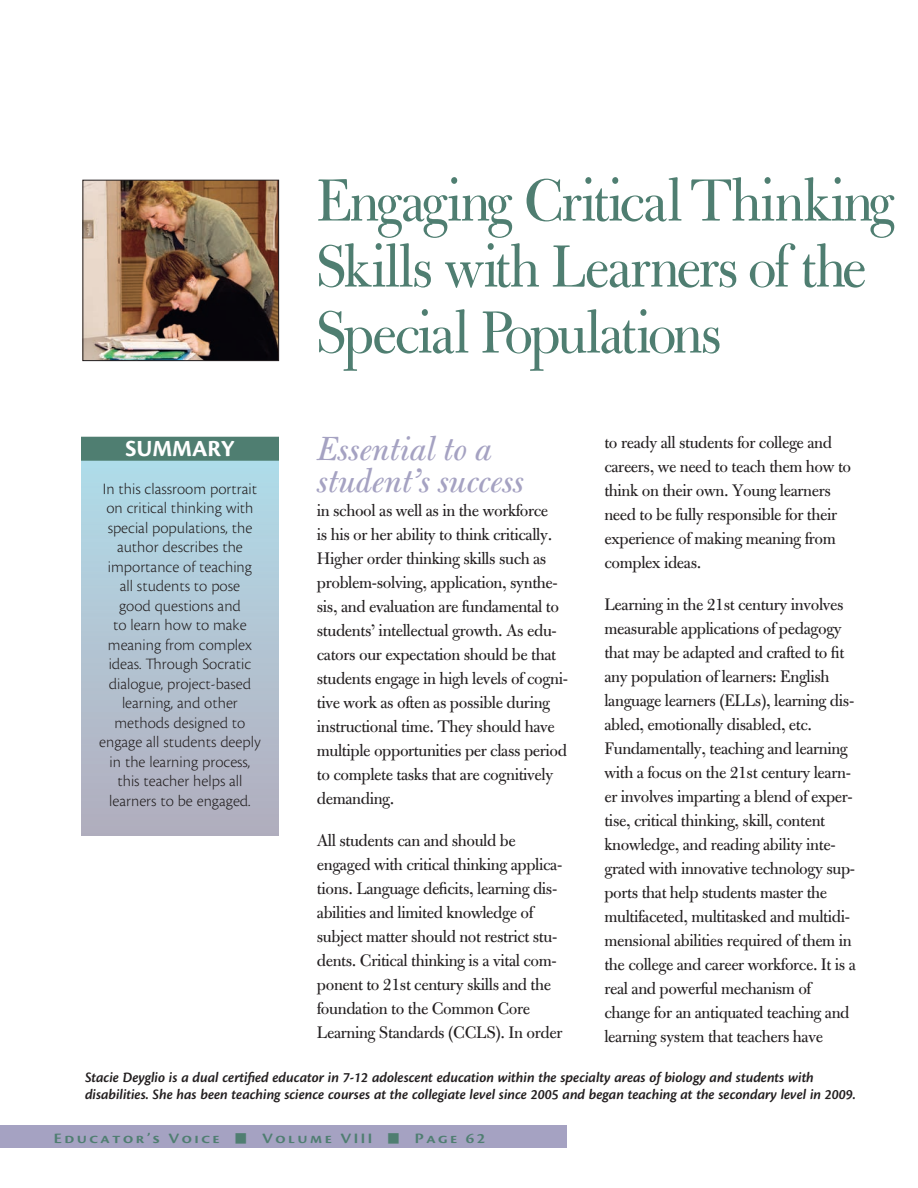
<style>
.page{position:relative;width:918px;height:1188px;background:#fff}
.page>*{position:absolute;margin:0;border:0;box-sizing:border-box;transform-origin:0 0}
.t1{font:66px/66px "Bulmer MT Std Display";letter-spacing:-.01em;color:#4f7e71}
.t2{font:italic 36px/31.5px "Bulmer MT Std";letter-spacing:-.01em;color:#a5a2c2}
.t3{font:700 24px "Cronos Pro";color:#fff}
.t4{font:18px/24px "Bulmer MT Std";letter-spacing:-.02em;color:#231f20}
.t5{font:300 16.5px/19.5px "Cronos Pro";color:#231f20;text-align:center}
.t6{font:italic 600 15px/17.2px "Cronos Pro";letter-spacing:-.005em;color:#231f20}
.t7{font:15px "Cronos Pro Semibold Disp";letter-spacing:.14em;color:#4f7e71;scale:1.2 1}
</style>
<div class="page">
<div style="left:0;top:1125px;width:566px;height:23px;background:#a5a2c2"></div>
<div style="left:81px;top:438px;width:198px;height:397px;background:linear-gradient(to bottom,#b0dfec,#b2adbd)"></div>
<div style="left:81px;top:437px;width:198px;height:24px;background:#4f7e71"></div>
<img style="left:84px;top:182px;width:193px;height:177px">
<div style="left:82px;top:180px;width:197px;height:181px;border:1px solid #231f20"></div>
<h1 class="t1" style="left:317px;top:170px;width:579px">Engaging Critical Thinking<br>Skills with Learners of the<br>Special Populations</h1>
<p class="t4" style="left:604px;top:431px;width:248px">to ready all students for college and careers, we need to teach them how to think on their own. Young learners need to be fully responsible for their experience of making meaning from complex ideas.</p>
<p class="t4" style="left:604px;top:593px;width:253px">Learning in the 21st century involves measurable applications of pedagogy that may be adapted and crafted to fit any population of learners: English language learners (ELLs), learning dis&shy;abled, emotionally disabled, etc.<br>Fundamentally, teaching and learning with a focus on the 21st century learn&shy;er involves imparting a blend of exper&shy;tise, critical thinking, skill, content knowledge, and reading ability inte&shy;grated with innovative technology sup&shy;ports that help students master the multifaceted, multitasked and multidi&shy;mensional abilities required of them in the college and career workforce. It is a real and powerful mechanism of change for an antiquated teaching and learning system that teachers have</p>
<p class="t6" style="left:85px;top:1069px;width:772px">Stacie Deyglio is a dual certified educator in 7-12 adolescent education within the specialty areas of biology and students with disabilities. She has been teaching science courses at the collegiate level since 2005 and began teaching at the secondary level in 2009.</p>
<h2 class="t2" style="left:317px;top:433px;width:209px">Essential to a student’s success</h2>
<p class="t4" style="left:317px;top:498px;width:253px">in school as well as in the workforce<br>is his or her ability to think critically.<br>Higher order thinking skills such as problem-solving, application, synthe&shy;sis, and evaluation are fundamental to students’ intellectual growth. As edu&shy;cators our expectation should be that students engage in high levels of cogni&shy;tive work as often as possible during instructional time. They should have multiple opportunities per class period to complete tasks that are cognitively demanding.</p>
<p class="t4" style="left:317px;top:828px;width:247px">All students can and should be engaged with critical thinking applica&shy;tions. Language deficits, learning dis&shy;abilities and limited knowledge of subject matter should not restrict stu&shy;dents. Critical thinking is a vital com&shy;ponent to 21st century skills and the foundation to the Common Core Learning Standards (CCLS). In order</p>
<h3 class="t3" style="left:125px;top:435px;width:111px">SUMMARY</h3>
<p class="t5" style="left:99px;top:479px;width:163px">In this classroom portrait on critical thinking with special populations, the author describes the importance of teaching all students to pose<br>good questions and<br>to learn how to make meaning from complex ideas. Through Socratic dialogue, project-based learning, and other methods designed to engage all students deeply in the learning process, this teacher helps all learners to be engaged.</p>
<p class="t7" style="left:54px;top:1130px;width:361px">Educator’s Voice ■ Volume VIII ■ Page 62</p>
</div>
